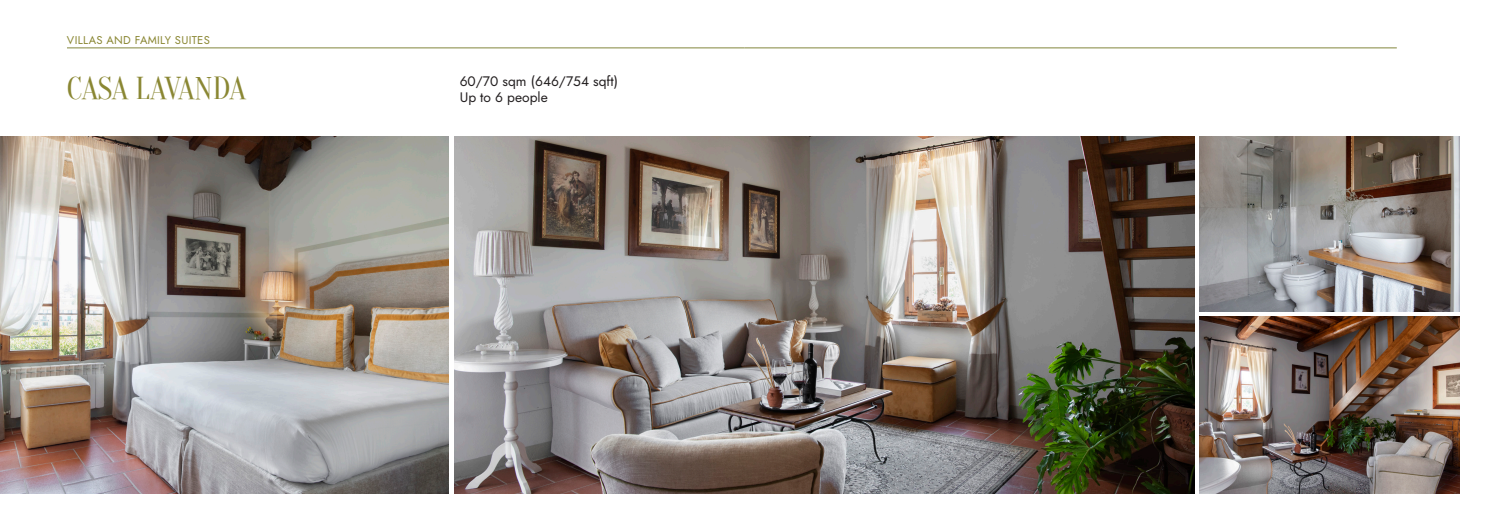
<style>
.page{position:relative;width:1489px;height:525px;background:#fff}
.page>*{position:absolute;margin:0;border:0;box-sizing:border-box;transform-origin:0 0}
.t1{font:31.25px "Oranienbaum";letter-spacing:-.02em;color:#8a8733}
.t2{font:13.75px "Jost";color:#231f20}
.t3{font:11.25px "Jost";letter-spacing:.025em;color:#8a8733}
</style>
<div class="page">
<hr style="left:67px;top:48px;width:677px;height:1px;background:#82863d">
<hr style="left:744px;top:48px;width:652px;height:1px;background:#82863d">
<img style="left:0;top:136px;width:448px;height:356px">
<img style="left:454px;top:136px;width:740px;height:357px">
<img style="left:1199px;top:136px;width:259px;height:175px">
<img style="left:1199px;top:316px;width:259px;height:177px">
<p class="t3" style="left:67px;top:32px;width:144px">VILLAS AND FAMILY SUITES</p>
<p class="t1" style="left:67px;top:71px;width:180px">CASA LAVANDA</p>
<p class="t2" style="left:459px;top:72px;width:160px">60/70 sqm (646/754 sqft)</p>
<p class="t2" style="left:459px;top:88px;width:90px">Up to 6 people</p>
</div>
